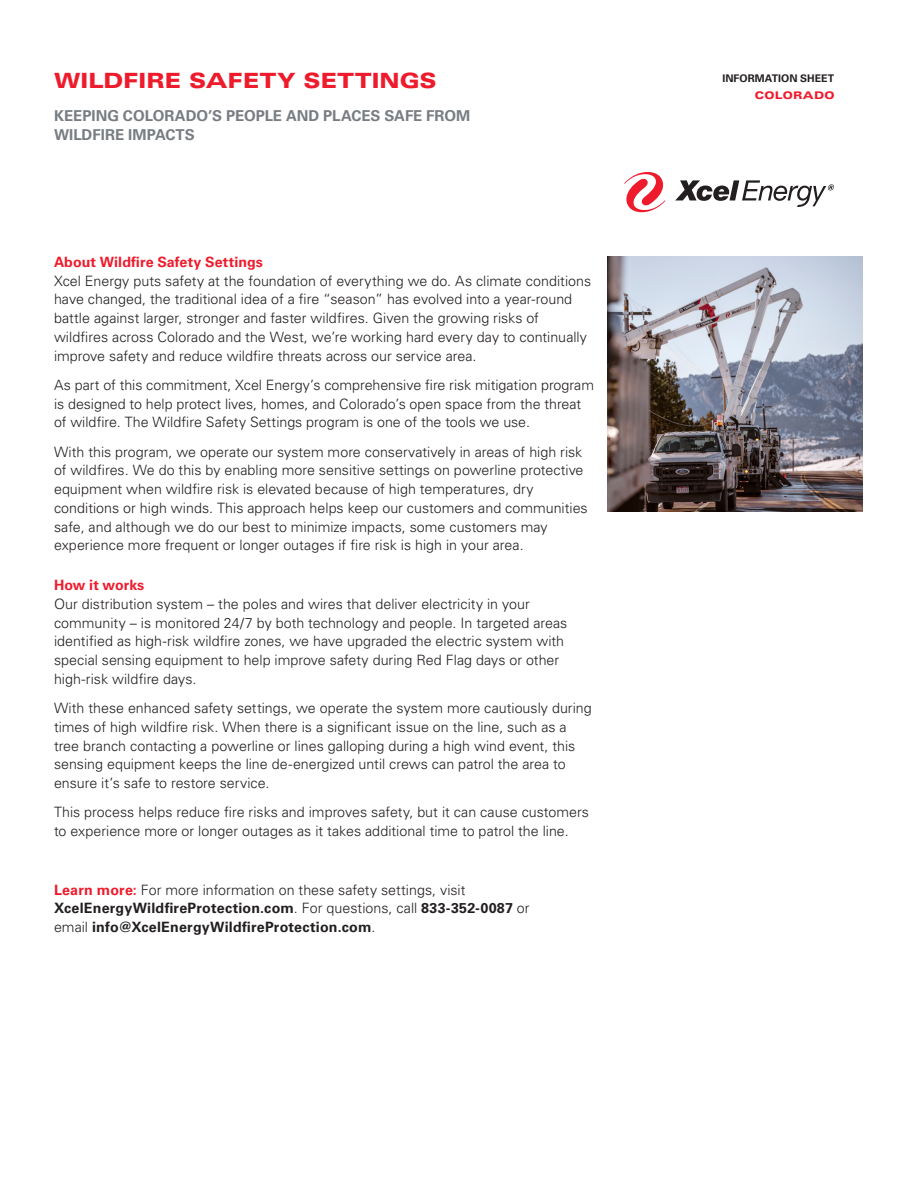
<style>
.page{position:relative;width:918px;height:1188px;background:#fff}
.page>*{position:absolute;margin:0;border:0;box-sizing:border-box;transform-origin:0 0}
.Headline{font:900 expanded 21px "Univers LT Std";letter-spacing:-.01em;color:#ee1b2c}
.Subhead{font:700 15px/19.5px "Univers LT Std";color:#787d83}
.Text{font:300 14.25px/18.8px "Univers LT Std";color:#231f20}
.Text-2{font:700 14.25px/18.8px "Univers LT Std";letter-spacing:.015em;color:#231f20}
.TextHead{font:700 14.25px "Univers LT Std";letter-spacing:.005em;color:#ee1b2c}
.t1{font:700 10.5px "Univers LT Std";letter-spacing:.005em;color:#231f20}
.State_Label{font:900 expanded 10.5px "Univers LT Std";letter-spacing:.02em;color:#ee1b2c}
.s1{color:#ee1b2c}
.s2{font-weight:300}
</style>
<div class="page">
<img style="left:608px;top:256px;width:255px;height:256px">
<svg style="left:624px;top:172px;width:41px;height:40px"></svg>
<svg style="left:675px;top:180px;width:159px;height:27px"></svg>
<p class="Headline" style="left:54px;top:68px;width:384px">WILDFIRE SAFETY SETTINGS</p>
<p class="Subhead" style="left:54px;top:106px;width:418px">KEEPING COLORADO’S PEOPLE AND PLACES SAFE FROM<br>WILDFIRE IMPACTS</p>
<p class="TextHead" style="left:54px;top:253px;width:211px">About Wildfire Safety Settings</p>
<p class="Text" style="left:54px;top:271px;width:539px">Xcel Energy puts safety at the foundation of everything we do. As climate conditions have changed, the traditional idea of a fire “season” has evolved into a year-round battle against larger, stronger and faster wildfires. Given the growing risks of wildfires across Colorado and the West, we’re working hard every day to continually improve safety and reduce wildfire threats across our service area.</p>
<p class="Text" style="left:54px;top:375px;width:542px">As part of this commitment, Xcel Energy’s comprehensive fire risk mitigation program is designed to help protect lives, homes, and Colorado’s open space from the threat of wildfire. The Wildfire Safety Settings program is one of the tools we use.</p>
<p class="Text" style="left:54px;top:442px;width:535px">With this program, we operate our system more conservatively in areas of high risk of wildfires. We do this by enabling more sensitive settings on powerline protective equipment when wildfire risk is elevated because of high temperatures, dry conditions or high winds. This approach helps keep our customers and communities safe, and although we do our best to minimize impacts, some customers may experience more frequent or longer outages if fire risk is high in your area.</p>
<p class="TextHead" style="left:54px;top:577px;width:92px">How it works</p>
<p class="Text" style="left:54px;top:594px;width:515px">Our distribution system – the poles and wires that deliver electricity in your community – is monitored 24/7 by both technology and people. In targeted areas identified as high-risk wildfire zones, we have upgraded the electric system with special sensing equipment to help improve safety during Red Flag days or other high-risk wildfire days.</p>
<p class="Text" style="left:54px;top:699px;width:539px">With these enhanced safety settings, we operate the system more cautiously during times of high wildfire risk. When there is a significant issue on the line, such as a tree branch contacting a powerline or lines galloping during a high wind event, this sensing equipment keeps the line de-energized until crews can patrol the area to ensure it’s safe to restore service.</p>
<p class="Text" style="left:54px;top:803px;width:537px">This process helps reduce fire risks and improves safety, but it can cause customers to experience more or longer outages as it takes additional time to patrol the line.</p>
<p class="Text-2" style="left:54px;top:880px;width:477px"><span class="s1">Learn more:</span> <span class="s2">For more information on these safety settings, visit<br></span>XcelEnergyWildfireProtection.com<span class="s2">. For questions, call</span> 833-352-0087 <span class="s2">or email</span> info@XcelEnergyWildfireProtection.com<span class="s2">.</span></p>
<p class="t1" style="left:722px;top:72px;width:113px">INFORMATION SHEET</p>
<p class="State_Label" style="left:755px;top:89px;width:81px">COLORADO</p>
</div>
